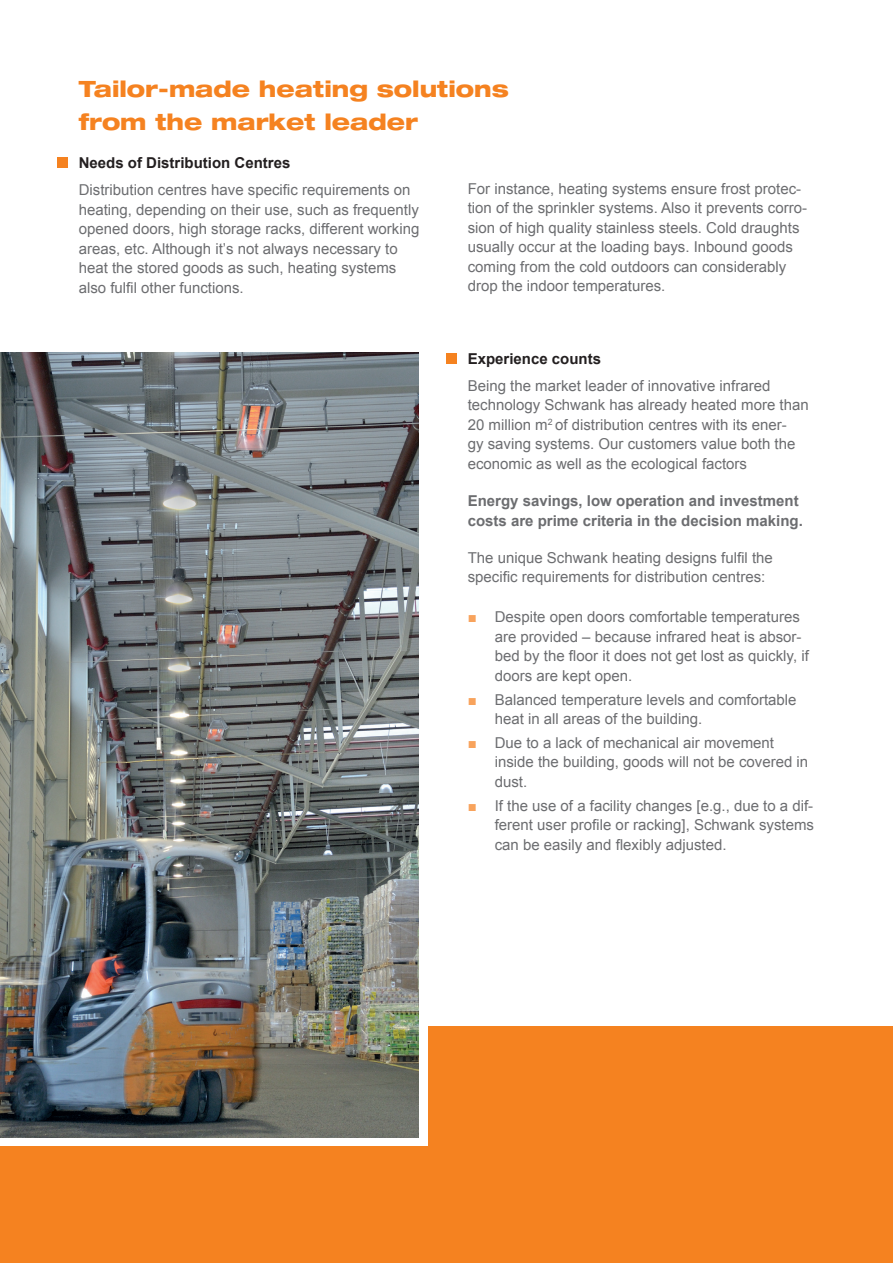
<style>
.page{position:relative;width:893px;height:1263px;background:#fff}
.page>*{position:absolute;margin:0;border:0;box-sizing:border-box;transform-origin:0 0}
.t1{font:800 expanded 22.5px/33px "Helvetica Neue";color:#f58220}
.t2{font:15px/19.5px "Arial";color:#6c6d70}
.t3{font:700 15px/19.5px "Arial";color:#6c6d70}
.s1{font-weight:700;color:#231f20}
.s2{color:#f8a35c}
</style>
<div class="page">
<div style="left:0;top:1027px;width:893px;height:236px;background:#f58220"></div>
<div style="left:57px;top:157px;width:11px;height:11px;background:#f58220"></div>
<div style="left:446px;top:353px;width:11px;height:11px;background:#f58220"></div>
<svg style="left:0;top:401px;width:427px;height:745px"></svg>
<img style="left:0;top:353px;width:418px;height:784px">
<p class="t1" style="left:79px;top:72px;width:432px">Tailor-made heating solutions from the market leader</p>
<p class="t2" style="left:79px;top:150px;width:333px;line-height:27px"><span class="s1">Needs of Distribution Centres<br></span>Distribution centres have specific requirements on</p>
<p class="t2" style="left:79px;top:200px;width:342px">heating, depending on their use, such as frequently opened doors, high storage racks, different working areas, etc. Although it’s not always necessary to heat the stored goods as such, heating systems also fulfil other functions.</p>
<p class="t2" style="left:468px;top:179px;width:341px">For instance, heating systems ensure frost protec&shy;tion of the sprinkler systems. Also it prevents corro&shy;sion of high quality stainless steels. Cold draughts usually occur at the loading bays. Inbound goods coming from the cold outdoors can considerably drop the indoor temperatures.</p>
<p class="t2" style="left:468px;top:345px;width:304px;line-height:27px"><span class="s1">Experience counts<br></span>Being the market leader of innovative infrared</p>
<p class="t2" style="left:468px;top:395px;width:343px">technology Schwank has already heated more than 20 million m<sup>2</sup> of distribution centres with its ener-<br>gy saving systems. Our customers value both the economic as well as the ecological factors</p>
<p class="t3" style="left:468px;top:492px;width:337px">Energy savings, low operation and investment costs are prime criteria in the decision making.</p>
<p class="t2" style="left:468px;top:548px;width:307px">The unique Schwank heating designs fulfil the specific requirements for distribution centres:</p>
<p class="t2" style="left:495px;top:607px;width:316px;text-indent:-27px"><span class="s2">■</span> Despite open doors comfortable temperatures are provided – because infrared heat is absor&shy;bed by the floor it does not get lost as quickly, if doors are kept open.</p>
<p class="t2" style="left:495px;top:690px;width:303px;text-indent:-27px"><span class="s2">■</span> Balanced temperature levels and comfortable heat in all areas of the building.</p>
<p class="t2" style="left:495px;top:733px;width:315px;text-indent:-27px"><span class="s2">■</span> Due to a lack of mechanical air movement inside the building, goods will not be covered in dust.</p>
<p class="t2" style="left:495px;top:796px;width:321px;text-align:justify;text-indent:-27px"><span class="s2">■</span> If the use of a facility changes [e.g., due to a dif&shy;ferent user profile or racking], Schwank systems can be easily and flexibly adjusted.</p>
</div>
